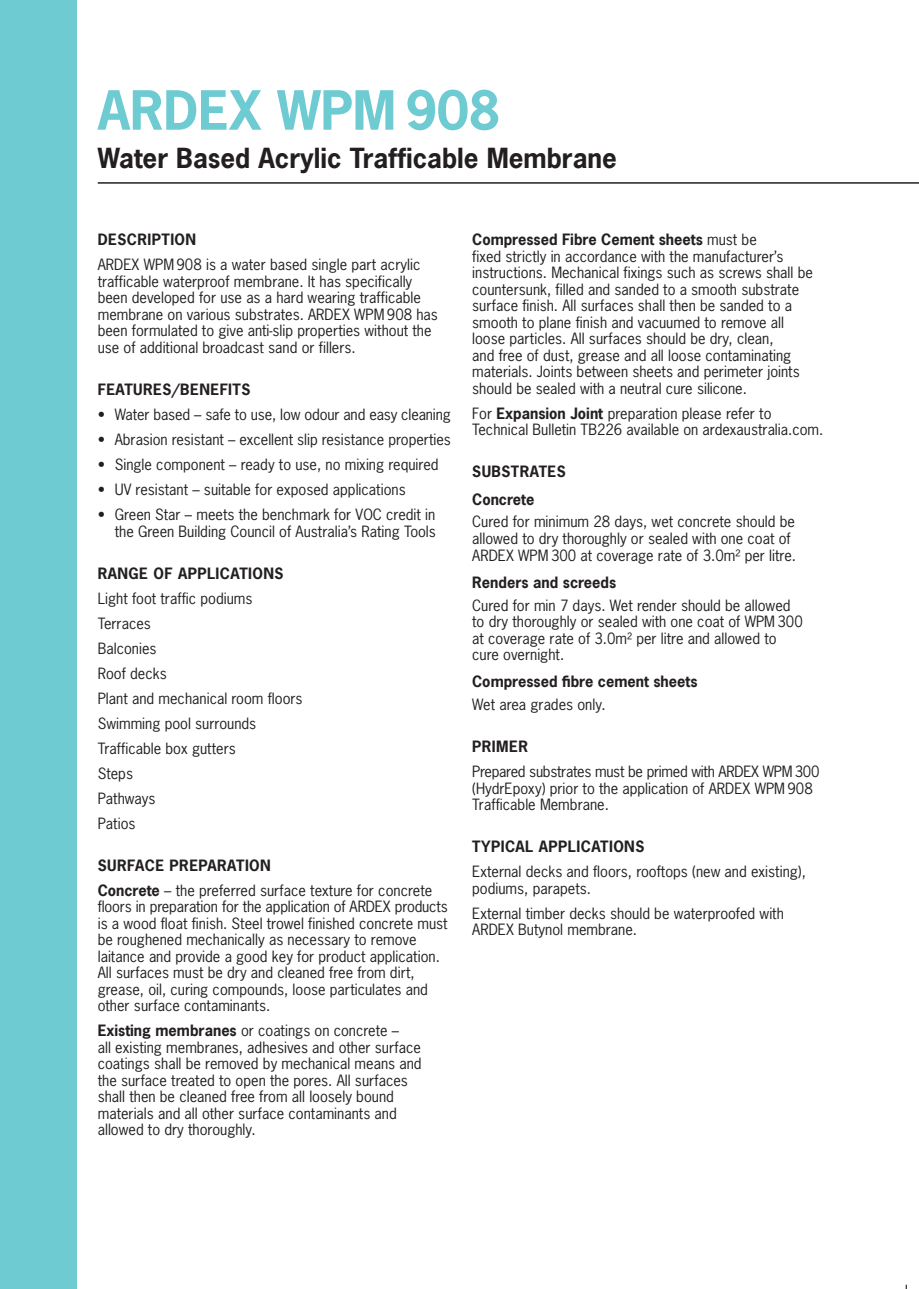
<style>
.page{position:relative;width:919px;height:1289px;background:#fff}
.page>*{position:absolute;margin:0;border:0;box-sizing:border-box;transform-origin:0 0}
.A_page_headers{font:700 50.7px "News Gothic Std";color:#6fcbd2}
.A_page_subheaders{font:700 25.95px "News Gothic Std";color:#231f20}
.A_body_copy{font:14.7px/16.5px "News Gothic Std";color:#231f20}
.A_heading{font:700 14.7px "News Gothic Std";letter-spacing:.03em;color:#231f20}
.A_Sub_heading{font:700 14.7px "News Gothic Std";color:#231f20}
.s1{font-weight:700}
</style>
<div class="page">
<hr style="left:98px;top:182px;width:820px;height:2px;background:#231f20">
<div style="left:0;top:0;width:77px;height:1288px;background:#6fcbd2"></div>
<p class="A_page_headers" style="left:98px;top:77px;width:404px">ARDEX WPM 908</p>
<p class="A_page_subheaders" style="left:98px;top:141px;width:520px">Water Based Acrylic Trafficable Membrane</p>
<p class="A_heading" style="left:98px;top:230px;width:100px">DESCRIPTION</p>
<p class="A_body_copy" style="left:98px;top:256px;width:342px">ARDEX WPM 908 is a water based single part acrylic trafficable waterproof membrane. It has specifically been developed for use as a hard wearing trafficable membrane on various substrates. ARDEX WPM 908 has been formulated to give anti-slip properties without the use of additional broadcast sand or fillers.</p>
<p class="A_heading" style="left:98px;top:379px;width:154px">FEATURES/BENEFITS</p>
<p class="A_body_copy" style="left:98px;top:406px;width:354px">• Water based – safe to use, low odour and easy cleaning</p>
<p class="A_body_copy" style="left:98px;top:431px;width:355px">• Abrasion resistant – excellent slip resistance properties</p>
<p class="A_body_copy" style="left:98px;top:456px;width:342px">• Single component – ready to use, no mixing required</p>
<p class="A_body_copy" style="left:98px;top:481px;width:309px">• UV resistant – suitable for exposed applications</p>
<p class="A_body_copy" style="left:98px;top:506px;width:340px;text-align:right">• Green Star – meets the benchmark for VOC credit in the Green Building Council of Australia’s Rating Tools</p>
<p class="A_heading" style="left:98px;top:563px;width:187px">RANGE OF APPLICATIONS</p>
<p class="A_body_copy" style="left:98px;top:589px;width:156px">Light foot traffic podiums</p>
<p class="A_body_copy" style="left:98px;top:614px;width:55px">Terraces</p>
<p class="A_body_copy" style="left:98px;top:639px;width:60px">Balconies</p>
<p class="A_body_copy" style="left:98px;top:664px;width:70px">Roof decks</p>
<p class="A_body_copy" style="left:98px;top:689px;width:206px">Plant and mechanical room floors</p>
<p class="A_body_copy" style="left:98px;top:714px;width:160px">Swimming pool surrounds</p>
<p class="A_body_copy" style="left:98px;top:739px;width:139px">Trafficable box gutters</p>
<p class="A_body_copy" style="left:98px;top:764px;width:37px">Steps</p>
<p class="A_body_copy" style="left:98px;top:789px;width:59px">Pathways</p>
<p class="A_body_copy" style="left:98px;top:814px;width:39px">Patios</p>
<p class="A_heading" style="left:98px;top:855px;width:175px">SURFACE PREPARATION</p>
<p class="A_body_copy" style="left:98px;top:881px;width:351px"><span class="s1">Concrete</span> – the preferred surface texture for concrete floors in preparation for the application of ARDEX products is a wood float finish. Steel trowel finished concrete must be roughened mechanically as necessary to remove laitance and provide a good key for product application.<br>All surfaces must be dry and cleaned free from dirt, grease, oil, curing compounds, loose particulates and other surface contaminants.</p>
<p class="A_body_copy" style="left:98px;top:1022px;width:325px"><span class="s1">Existing membranes</span> or coatings on concrete –<br>all existing membranes, adhesives and other surface coatings shall be removed by mechanical means and the surface treated to open the pores. All surfaces shall then be cleaned free from all loosely bound materials and all other surface contaminants and allowed to dry thoroughly.</p>
<p class="A_body_copy" style="left:472px;top:231px;width:342px"><span class="s1">Compressed Fibre Cement sheets</span> must be<br>fixed strictly in accordance with the manufacturer’s instructions. Mechanical fixings such as screws shall be countersunk, filled and sanded to a smooth substrate surface finish. All surfaces shall then be sanded to a smooth to plane finish and vacuumed to remove all loose particles. All surfaces should be dry, clean,<br>and free of dust, grease and all loose contaminating materials. Joints between sheets and perimeter joints should be sealed with a neutral cure silicone.</p>
<p class="A_body_copy" style="left:472px;top:405px;width:353px">For <span class="s1">Expansion Joint</span> preparation please refer to<br>Technical Bulletin TB226 available on ardexaustralia.com.</p>
<p class="A_heading" style="left:472px;top:462px;width:95px">SUBSTRATES</p>
<p class="A_Sub_heading" style="left:472px;top:489px;width:64px">Concrete</p>
<p class="A_body_copy" style="left:472px;top:513px;width:325px">Cured for minimum 28 days, wet concrete should be allowed to dry thoroughly or sealed with one coat of<br>ARDEX WPM 300 at coverage rate of 3.0m² per litre.</p>
<p class="A_Sub_heading" style="left:472px;top:572px;width:146px">Renders and screeds</p>
<p class="A_body_copy" style="left:472px;top:596px;width:332px">Cured for min 7 days. Wet render should be allowed to dry thoroughly or sealed with one coat of WPM 300 at coverage rate of 3.0m² per litre and allowed to cure overnight.</p>
<p class="A_Sub_heading" style="left:472px;top:672px;width:227px">Compressed fibre cement sheets</p>
<p class="A_body_copy" style="left:472px;top:696px;width:135px">Wet area grades only.</p>
<p class="A_heading" style="left:472px;top:736px;width:57px">PRIMER</p>
<p class="A_body_copy" style="left:472px;top:763px;width:349px">Prepared substrates must be primed with ARDEX WPM 300 (HydrEpoxy) prior to the application of ARDEX WPM 908<br>Trafficable Membrane.</p>
<p class="A_heading" style="left:472px;top:837px;width:174px">TYPICAL APPLICATIONS</p>
<p class="A_body_copy" style="left:472px;top:863px;width:335px">External decks and floors, rooftops (new and existing), podiums, parapets.</p>
<p class="A_body_copy" style="left:472px;top:904px;width:313px">External timber decks should be waterproofed with<br>ARDEX Butynol membrane.</p>
</div>
